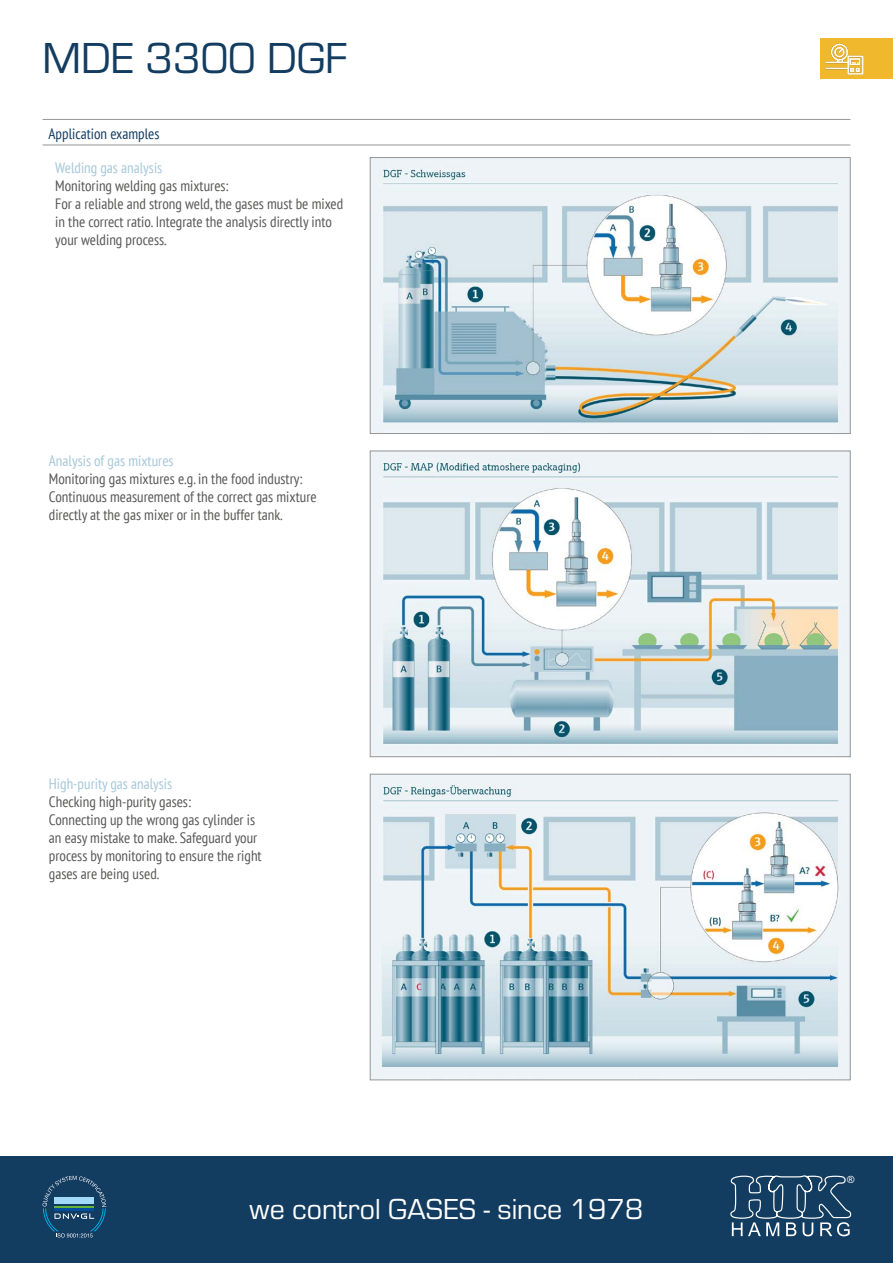
<style>
.page{position:relative;width:893px;height:1263px;background:#fff}
.page>*{position:absolute;margin:0;border:0;box-sizing:border-box;transform-origin:0 0}
.t1{font:45px "Eurostile";color:#133c61}
.t2{font:30px "Eurostile";color:#fff}
.t3{font:condensed 15px/18px "PT Sans";color:#575756}
.t4{font:condensed 15px "PT Sans";color:#a6c7d9}
.t5{font:condensed 15px "PT Sans";color:#133c61}
.t6{font:9.9px "Arial";color:#fff}
</style>
<div class="page">
<div style="left:0;top:1157px;width:893px;height:106px;background:#133c61"></div>
<svg style="left:43px;top:1176px;width:63px;height:62px"></svg>
<svg style="left:730px;top:1175px;width:122px;height:61px"></svg>
<div style="left:821px;top:38px;width:72px;height:41px;background:#f0b82c"></div>
<img style="left:825px;top:43px;width:39px;height:31px">
<hr style="left:43px;top:119px;width:807px;height:1px;background:#969696">
<hr style="left:43px;top:145px;width:807px;height:1px;background:#969696">
<img style="left:372px;top:159px;width:476px;height:273px">
<div style="left:370px;top:157px;width:480px;height:277px;border:1px solid #969696"></div>
<img style="left:372px;top:453px;width:476px;height:302px">
<div style="left:370px;top:451px;width:480px;height:306px;border:1px solid #969696"></div>
<img style="left:372px;top:776px;width:476px;height:302px">
<div style="left:370px;top:774px;width:480px;height:306px;border:1px solid #969696"></div>
<h1 class="t1" style="left:43px;top:34px;width:306px">MDE 3300 DGF</h1>
<p class="t5" style="left:49px;top:124px;width:113px">Application examples</p>
<p class="t4" style="left:55px;top:158px;width:109px">Welding gas analysis</p>
<p class="t3" style="left:55px;top:176px;width:289px">Monitoring welding gas mixtures:<br>For a reliable and strong weld, the gases must be mixed in the correct ratio. Integrate the analysis directly into your welding process.</p>
<p class="t4" style="left:49px;top:451px;width:126px">Analysis of gas mixtures</p>
<p class="t3" style="left:49px;top:469px;width:269px">Monitoring gas mixtures e.g. in the food industry:<br>Continuous measurement of the correct gas mixture directly at the gas mixer or in the buffer tank.</p>
<p class="t4" style="left:49px;top:774px;width:125px">High-purity gas analysis</p>
<p class="t3" style="left:49px;top:793px;width:214px">Checking high-purity gases:<br>Connecting up the wrong gas cylinder is an easy mistake to make. Safeguard your process by monitoring to ensure the right gases are being used.</p>
<h2 class="t2" style="left:250px;top:1193px;width:395px">we control GASES - since 1978</h2>
<p class="t6" style="left:847px;top:1173px;width:9px">®</p>
</div>
